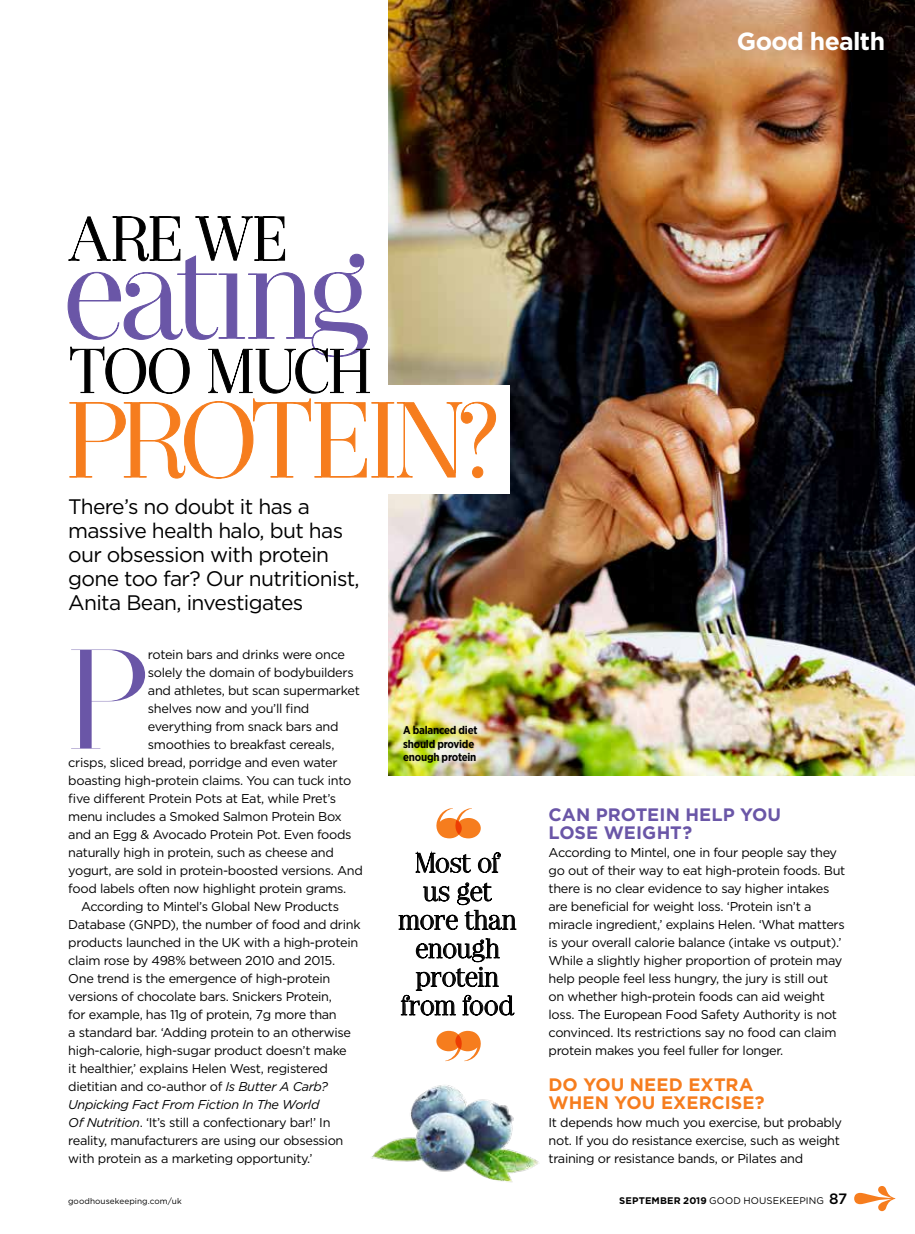
<style>
.page{position:relative;width:915px;height:1234px;background:#fff}
.page>*{position:absolute;margin:0;border:0;box-sizing:border-box;transform-origin:0 0}
.t1{font:141.3px "Narziss";color:#6a56a7}
.t2{font:126.45px "Narziss";letter-spacing:-.04em;color:#6a56a7}
.t3{font:106.05px "Narziss";letter-spacing:-.04em;color:#f67d1e}
.t4{font:61.8px "Narziss";letter-spacing:-.005em;color:#000}
.t5{font:27px/28.5px "Narziss";letter-spacing:-.015em;color:#000;text-align:center}
.t6{font:700 24.75px "Gotham";letter-spacing:-.025em;color:#fff}
.t7{font:21px/24px "Gotham";letter-spacing:-.03em;color:#000}
.t8{font:700 18px/18px "Gotham";letter-spacing:.005em;color:#f67d1e}
.t9{font:700 18px/18px "Gotham";color:#6a56a7}
.t10{font:12.75px/18px "Gotham";letter-spacing:-.025em;color:#000}
.t11{font:italic 12.75px "Gotham";letter-spacing:-.025em;color:#000}
.t12{font:700 11.25px/13.5px "Gotham Narrow";letter-spacing:-.02em;color:#000}
.t13{font:9.6px "Gotham";letter-spacing:.01em;color:#000}
.t14{font:8.25px "Gotham";letter-spacing:.01em;color:#000}
.s1{font-style:italic}
.s2{font-weight:700}
.s3{font-weight:500;font-size:15px}
</style>
<div class="page">
<img style="left:388px;top:0;width:526px;height:775px">
<img style="left:371px;top:1060px;width:168px;height:123px">
<div style="left:269px;top:385px;width:240px;height:108px;background:#fff"></div>
<svg style="left:67px;top:216px;width:429px;height:262px"></svg>
<svg style="left:415px;top:851px;width:55px;height:21px"></svg>
<svg style="left:478px;top:852px;width:22px;height:20px"></svg>
<svg style="left:398px;top:882px;width:118px;height:47px"></svg>
<svg style="left:401px;top:938px;width:113px;height:77px"></svg>
<svg style="left:436px;top:808px;width:44px;height:30px"></svg>
<svg style="left:436px;top:1030px;width:45px;height:30px"></svg>
<svg style="left:854px;top:1186px;width:41px;height:24px"></svg>
<h3 class="t6" style="left:736px;top:24px;width:150px">Good health</h3>
<h3 class="t4" style="left:69px;top:202px;width:221px">ARE WE</h3>
<h2 class="t2" style="left:62px;top:219px;width:310px">eatıng</h2>
<h3 class="t4" style="left:69px;top:334px;width:303px">TOO MUCH</h3>
<h3 class="t3" style="left:68px;top:377px;width:432px">PROTEIN?</h3>
<h3 class="t7" style="left:68px;top:494px;width:293px">There’s no doubt it has a massive health halo, but has our obsession with protein gone too far? Our nutritionist,<br>Anita Bean, investigates</h3>
<h1 class="t1" style="left:68px;top:615px;width:81px">P</h1>
<p class="t10" style="left:148px;top:644px;width:198px">rotein bars and drinks were once</p>
<p class="t10" style="left:148px;top:662px;width:207px">solely the domain of bodybuilders</p>
<p class="t10" style="left:148px;top:680px;width:213px">and athletes, but scan supermarket</p>
<p class="t10" style="left:148px;top:698px;width:163px">shelves now and you’ll find</p>
<p class="t10" style="left:148px;top:716px;width:192px">everything from snack bars and</p>
<p class="t10" style="left:148px;top:734px;width:188px">smoothies to breakfast cereals,</p>
<p class="t10" style="left:68px;top:752px;width:271px">crisps, sliced bread, porridge and even water</p>
<p class="t10" style="left:68px;top:770px;width:284px">boasting high-protein claims. You can tuck into</p>
<p class="t10" style="left:68px;top:788px;width:269px">five different Protein Pots at Eat, while Pret’s</p>
<p class="t10" style="left:68px;top:806px;width:275px">menu includes a Smoked Salmon Protein Box</p>
<p class="t10" style="left:68px;top:824px;width:285px">and an Egg &amp; Avocado Protein Pot. Even foods</p>
<p class="t10" style="left:68px;top:842px;width:267px">naturally high in protein, such as cheese and</p>
<p class="t10" style="left:68px;top:860px;width:296px">yogurt, are sold in protein-boosted versions. And</p>
<p class="t10" style="left:68px;top:878px;width:279px">food labels often now highlight protein grams.</p>
<p class="t10" style="left:81px;top:896px;width:259px">According to Mintel’s Global New Products</p>
<p class="t10" style="left:68px;top:914px;width:294px">Database (GNPD), the number of food and drink</p>
<p class="t10" style="left:68px;top:932px;width:291px">products launched in the UK with a high-protein</p>
<p class="t10" style="left:68px;top:950px;width:268px">claim rose by 498% between 2010 and 2015.</p>
<p class="t10" style="left:68px;top:968px;width:263px">One trend is the emergence of high-protein</p>
<p class="t10" style="left:68px;top:986px;width:265px">versions of chocolate bars. Snickers Protein,</p>
<p class="t10" style="left:68px;top:1004px;width:270px">for example, has 11g of protein, 7g more than</p>
<p class="t10" style="left:68px;top:1022px;width:284px">a standard bar. ‘Adding protein to an otherwise</p>
<p class="t10" style="left:68px;top:1040px;width:280px">high-calorie, high-sugar product doesn’t make</p>
<p class="t10" style="left:68px;top:1058px;width:261px">it healthier,’ explains Helen West, registered</p>
<p class="t10" style="left:68px;top:1076px;width:261px">dietitian and co-author of <span class="s1">Is Butter A Carb?</span></p>
<p class="t11" style="left:68px;top:1095px;width:252px">Unpicking Fact From Fiction In The World</p>
<p class="t10" style="left:68px;top:1112px;width:264px"><span class="s1">Of Nutrition</span>. ‘It’s still a confectionary bar!’ In</p>
<p class="t10" style="left:68px;top:1130px;width:276px">reality, manufacturers are using our obsession</p>
<p class="t10" style="left:68px;top:1148px;width:246px">with protein as a marketing opportunity.’</p>
<p class="t12" style="left:403px;top:723px;width:76px">A balanced diet should provide enough protein</p>
<h3 class="t5" style="left:398px;top:847px;width:119px">Most of<br>us get more than enough protein from food</h3>
<h3 class="t9" style="left:548px;top:805px;width:234px">CAN PROTEIN HELP YOU<br>LOSE WEIGHT?</h3>
<p class="t10" style="left:548px;top:842px;width:298px">According to Mintel, one in four people say they go out of their way to eat high-protein foods. But there is no clear evidence to say higher intakes are beneficial for weight loss. ‘Protein isn’t a miracle ingredient,’ explains Helen. ‘What matters is your overall calorie balance (intake vs output).’ While a slightly higher proportion of protein may help people feel less hungry, the jury is still out on whether high-protein foods can aid weight loss. The European Food Safety Authority is not convinced. Its restrictions say no food can claim protein makes you feel fuller for longer.</p>
<h3 class="t8" style="left:548px;top:1075px;width:217px">DO YOU NEED EXTRA<br>WHEN YOU EXERCISE?</h3>
<p class="t10" style="left:548px;top:1112px;width:295px">It depends how much you exercise, but probably not. If you do resistance exercise, such as weight training or resistance bands, or Pilates and</p>
<p class="t14" style="left:68px;top:1195px;width:115px">goodhousekeeping.com/uk</p>
<p class="t13" style="left:619px;top:1194px;width:229px"><span class="s2">SEPTEMBER 2019</span> GOOD HOUSEKEEPING <span class="s3">87</span></p>
</div>
